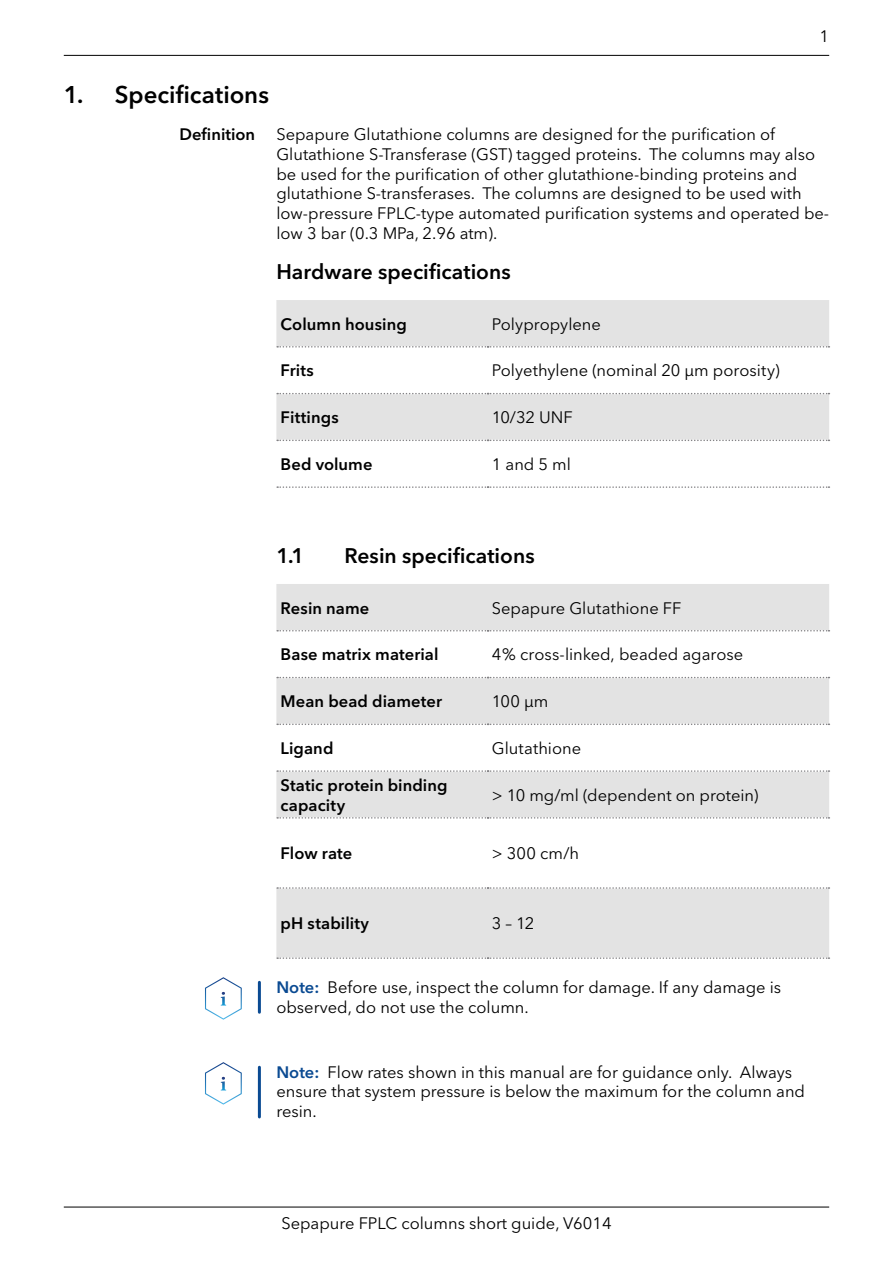
<style>
.page{position:relative;width:893px;height:1263px;background:#fff}
.page>*{position:absolute;margin:0;border:0;box-sizing:border-box;transform-origin:0 0}
.t1{font:600 24px "Avenir Next W1 G";color:#000}
.t2{font:600 21px "Avenir Next W1 G";color:#000}
.t3{font:16.5px/19.8px "Avenir Next W1 G";color:#000}
.t4{font:600 16.5px/19.5px "Avenir Next W1 G";letter-spacing:.005em;color:#000}
.s1{font-weight:600;color:#0a4a92}
</style>
<div class="page">
<hr style="left:64px;top:1207px;width:765px;height:1px;background:#000">
<hr style="left:64px;top:55px;width:765px;height:1px;background:#000">
<hr style="left:258px;top:982px;width:3px;height:30px;background:#0a4a92">
<hr style="left:258px;top:1067px;width:3px;height:50px;background:#0a4a92">
<svg style="left:276px;top:300px;width:553px;height:140px;fill:#e3e3e3"></svg>
<svg style="left:277px;top:346px;width:552px;height:2px"></svg>
<svg style="left:277px;top:393px;width:552px;height:1px"></svg>
<svg style="left:277px;top:440px;width:552px;height:1px"></svg>
<svg style="left:277px;top:486px;width:552px;height:2px"></svg>
<svg style="left:276px;top:584px;width:553px;height:374px;fill:#e3e3e3"></svg>
<svg style="left:277px;top:630px;width:552px;height:1px"></svg>
<svg style="left:277px;top:677px;width:552px;height:1px"></svg>
<svg style="left:277px;top:723px;width:552px;height:2px"></svg>
<svg style="left:277px;top:770px;width:552px;height:2px"></svg>
<svg style="left:277px;top:817px;width:552px;height:2px"></svg>
<svg style="left:277px;top:887px;width:552px;height:2px"></svg>
<svg style="left:277px;top:957px;width:552px;height:2px"></svg>
<svg style="left:205px;top:977px;width:37px;height:43px"></svg>
<svg style="left:205px;top:1062px;width:37px;height:43px"></svg>
<p class="t3" style="left:820px;top:27px;width:11px">1</p>
<h1 class="t1" style="left:64px;top:80px;width:207px">1. Specifications</h1>
<p class="t4" style="left:180px;top:124px;width:77px">Definition</p>
<p class="t3" style="left:276px;top:124px;width:554px">Sepapure Glutathione columns are designed for the purification of Glutathione S-Transferase (GST) tagged proteins. The columns may also be used for the purification of other glutathione-binding proteins and glutathione S-transferases. The columns are designed to be used with low-pressure FPLC-type automated purification systems and operated be&shy;low 3 bar (0.3 MPa, 2.96 atm).</p>
<p class="t2" style="left:276px;top:259px;width:236px">Hardware specifications</p>
<p class="t4" style="left:281px;top:314px;width:128px">Column housing</p>
<p class="t3" style="left:492px;top:314px;width:111px">Polypropylene</p>
<p class="t4" style="left:281px;top:361px;width:35px">Frits</p>
<p class="t3" style="left:492px;top:361px;width:289px">Polyethylene (nominal 20 µm porosity)</p>
<p class="t4" style="left:281px;top:408px;width:60px">Fittings</p>
<p class="t3" style="left:492px;top:408px;width:83px">10/32 UNF</p>
<p class="t4" style="left:281px;top:454px;width:93px">Bed volume</p>
<p class="t3" style="left:492px;top:454px;width:81px">1 and 5 ml</p>
<p class="t2" style="left:276px;top:543px;width:29px">1.1</p>
<p class="t2" style="left:344px;top:543px;width:192px">Resin specifications</p>
<p class="t4" style="left:281px;top:598px;width:90px">Resin name</p>
<p class="t3" style="left:492px;top:598px;width:191px">Sepapure Glutathione FF</p>
<p class="t4" style="left:281px;top:645px;width:159px">Base matrix material</p>
<p class="t3" style="left:492px;top:645px;width:253px">4% cross-linked, beaded agarose</p>
<p class="t4" style="left:281px;top:692px;width:163px">Mean bead diameter</p>
<p class="t3" style="left:492px;top:691px;width:58px">100 µm</p>
<p class="t4" style="left:281px;top:738px;width:54px">Ligand</p>
<p class="t3" style="left:492px;top:738px;width:91px">Glutathione</p>
<p class="t4" style="left:281px;top:775px;width:168px">Static protein binding capacity</p>
<p class="t3" style="left:492px;top:785px;width:268px">&gt; 10 mg/ml (dependent on protein)</p>
<p class="t4" style="left:281px;top:844px;width:73px">Flow rate</p>
<p class="t3" style="left:492px;top:843px;width:89px">&gt; 300 cm/h</p>
<p class="t4" style="left:281px;top:914px;width:90px">pH stability</p>
<p class="t3" style="left:492px;top:914px;width:44px">3 – 12</p>
<p class="t3" style="left:276px;top:977px;width:506px"><span class="s1">Note:</span> Before use, inspect the column for damage. If any damage is observed, do not use the column.</p>
<p class="t3" style="left:276px;top:1062px;width:530px"><span class="s1">Note:</span> Flow rates shown in this manual are for guidance only. Always ensure that system pressure is below the maximum for the column and resin.</p>
<p class="t3" style="left:281px;top:1213px;width:332px">Sepapure FPLC columns short guide, V6014</p>
</div>
